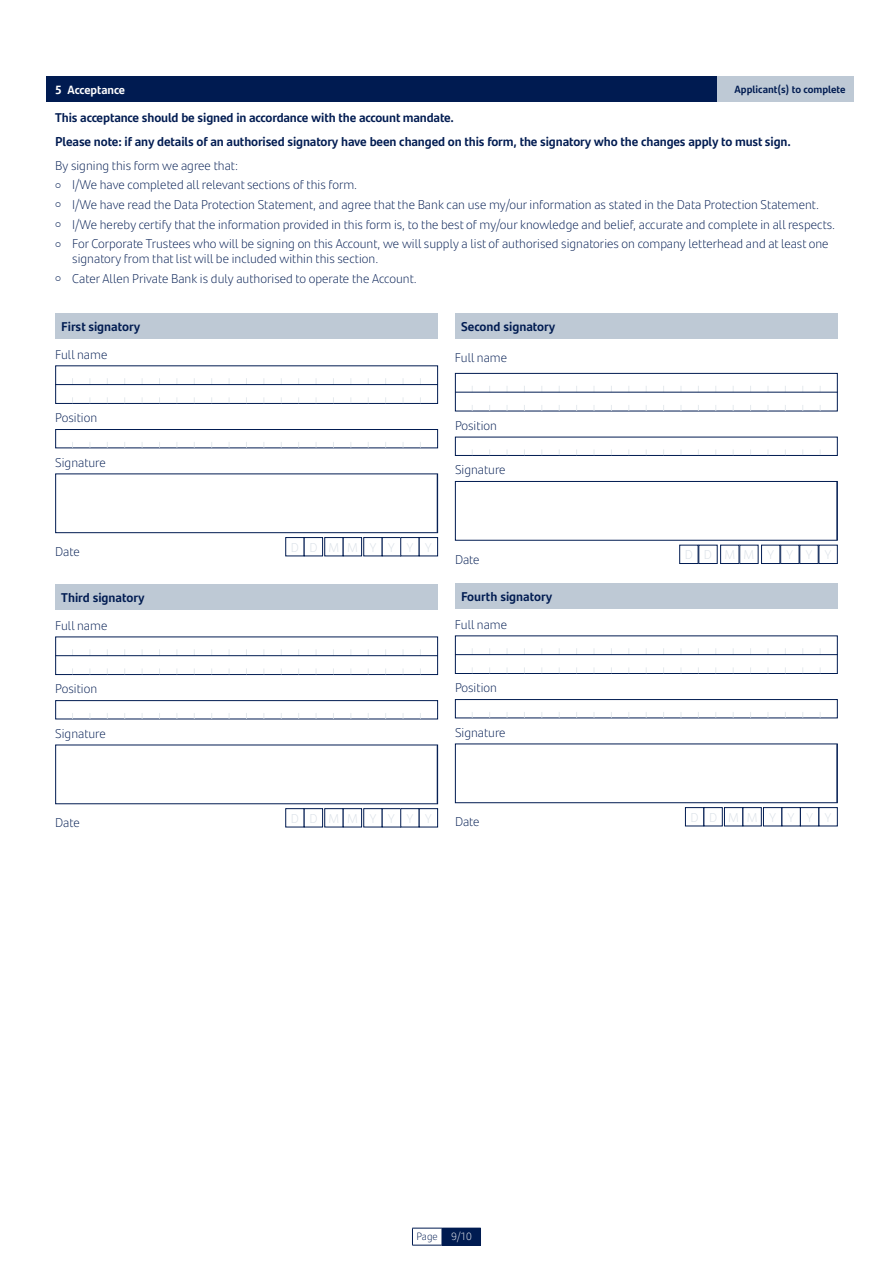
<style>
.page{position:relative;width:893px;height:1263px;background:#fff}
.page>*{position:absolute;margin:0;border:0;box-sizing:border-box;transform-origin:0 0}
.t1{font:300 12.75px/15.3px "Santander Text";color:#001b51}
.t2{font:700 12.75px/23.9px "Santander Text";letter-spacing:-.01em;color:#001b51}
.t3{font:300 12.75px "Santander Text";letter-spacing:.935em;color:#d8dfe6}
.t4{font:300 12.75px "Santander Text";letter-spacing:.995em;color:#d8dfe6}
.t5{font:700 12px "Santander Text";letter-spacing:-.005em;color:#fff}
.t6{font:700 10.5px "Santander Text";color:#001b51}
.t7{font:300 10.5px "Santander Text";color:#001b51}
.t8{font:300 10.5px "Santander Text";color:#fff}
</style>
<div class="page">
<div style="left:442px;top:1228px;width:38px;height:17px;background:#001b51"></div>
<svg style="left:412px;top:1229px;width:1px;height:16px"></svg>
<hr style="left:412px;top:1228px;width:30px;height:1px;background:#001b51">
<hr style="left:412px;top:1245px;width:30px;height:1px;background:#001b51">
<svg style="left:441px;top:1228px;width:1px;height:17px"></svg>
<svg style="left:480px;top:1228px;width:1px;height:17px"></svg>
<hr style="left:442px;top:1245px;width:39px;height:1px;background:#001b51">
<div style="left:47px;top:77px;width:671px;height:25px;background:#001b51"></div>
<div style="left:718px;top:77px;width:136px;height:25px;background:#bec9d5"></div>
<div style="left:55px;top:313px;width:383px;height:26px;background:#bec9d5"></div>
<div style="left:55px;top:365px;width:383px;height:39px;background:#fff;border:1px solid #001b51"></div>
<hr style="left:55px;top:384px;width:383px;height:1px;background:#001b51">
<div style="left:55px;top:429px;width:383px;height:19px;background:#fff;border:1px solid #001b51"></div>
<div style="left:55px;top:473px;width:383px;height:60px;background:#fff;border:1px solid #001b51"></div>
<hr style="left:437px;top:474px;width:1px;height:58px;background:#001b51">
<div style="left:285px;top:537px;width:19px;height:19px;border:1px solid #001b51"></div>
<div style="left:304px;top:537px;width:19px;height:19px;border:1px solid #001b51"></div>
<div style="left:324px;top:537px;width:19px;height:19px;border:1px solid #001b51"></div>
<div style="left:343px;top:537px;width:19px;height:19px;border:1px solid #001b51"></div>
<div style="left:363px;top:537px;width:19px;height:19px;border:1px solid #001b51"></div>
<div style="left:382px;top:537px;width:19px;height:19px;border:1px solid #001b51"></div>
<div style="left:400px;top:537px;width:19px;height:19px;border:1px solid #001b51"></div>
<div style="left:419px;top:537px;width:19px;height:19px;border:1px solid #001b51"></div>
<div style="left:455px;top:313px;width:383px;height:26px;background:#bec9d5"></div>
<div style="left:455px;top:373px;width:383px;height:38px;background:#fff;border:1px solid #001b51"></div>
<hr style="left:455px;top:392px;width:383px;height:1px;background:#001b51">
<div style="left:455px;top:437px;width:383px;height:19px;background:#fff;border:1px solid #001b51"></div>
<div style="left:455px;top:481px;width:383px;height:60px;background:#fff;border:1px solid #001b51"></div>
<hr style="left:837px;top:482px;width:1px;height:58px;background:#001b51">
<div style="left:679px;top:545px;width:19px;height:19px;border:1px solid #001b51"></div>
<div style="left:698px;top:545px;width:20px;height:19px;border:1px solid #001b51"></div>
<div style="left:720px;top:545px;width:19px;height:19px;border:1px solid #001b51"></div>
<div style="left:739px;top:545px;width:19px;height:19px;border:1px solid #001b51"></div>
<div style="left:761px;top:545px;width:19px;height:19px;border:1px solid #001b51"></div>
<div style="left:780px;top:545px;width:19px;height:19px;border:1px solid #001b51"></div>
<div style="left:799px;top:545px;width:20px;height:19px;border:1px solid #001b51"></div>
<div style="left:819px;top:545px;width:19px;height:19px;border:1px solid #001b51"></div>
<div style="left:55px;top:584px;width:383px;height:26px;background:#bec9d5"></div>
<div style="left:55px;top:636px;width:383px;height:39px;background:#fff;border:1px solid #001b51"></div>
<hr style="left:55px;top:655px;width:383px;height:1px;background:#001b51">
<div style="left:55px;top:700px;width:383px;height:19px;background:#fff;border:1px solid #001b51"></div>
<hr style="left:437px;top:745px;width:1px;height:58px;background:#001b51">
<div style="left:285px;top:808px;width:19px;height:19px;border:1px solid #001b51"></div>
<div style="left:304px;top:808px;width:19px;height:19px;border:1px solid #001b51"></div>
<div style="left:324px;top:808px;width:19px;height:19px;border:1px solid #001b51"></div>
<div style="left:343px;top:808px;width:19px;height:19px;border:1px solid #001b51"></div>
<div style="left:363px;top:808px;width:19px;height:19px;border:1px solid #001b51"></div>
<div style="left:382px;top:808px;width:19px;height:19px;border:1px solid #001b51"></div>
<div style="left:400px;top:808px;width:19px;height:19px;border:1px solid #001b51"></div>
<div style="left:419px;top:808px;width:19px;height:19px;border:1px solid #001b51"></div>
<div style="left:455px;top:583px;width:383px;height:26px;background:#bec9d5"></div>
<div style="left:455px;top:635px;width:383px;height:39px;background:#fff;border:1px solid #001b51"></div>
<hr style="left:455px;top:654px;width:383px;height:1px;background:#001b51">
<div style="left:455px;top:699px;width:383px;height:19px;background:#fff;border:1px solid #001b51"></div>
<div style="left:455px;top:743px;width:383px;height:60px;background:#fff;border:1px solid #001b51"></div>
<hr style="left:837px;top:744px;width:1px;height:58px;background:#001b51">
<div style="left:685px;top:807px;width:19px;height:19px;border:1px solid #001b51"></div>
<div style="left:703px;top:807px;width:20px;height:19px;border:1px solid #001b51"></div>
<div style="left:724px;top:807px;width:19px;height:19px;border:1px solid #001b51"></div>
<div style="left:743px;top:807px;width:19px;height:19px;border:1px solid #001b51"></div>
<div style="left:763px;top:807px;width:19px;height:19px;border:1px solid #001b51"></div>
<div style="left:782px;top:807px;width:19px;height:19px;border:1px solid #001b51"></div>
<div style="left:800px;top:807px;width:19px;height:19px;border:1px solid #001b51"></div>
<div style="left:819px;top:807px;width:19px;height:19px;border:1px solid #001b51"></div>
<p class="t5" style="left:55px;top:80px;width:71px">5 Acceptance</p>
<p class="t6" style="left:734px;top:81px;width:113px">Applicant(s) to complete</p>
<p class="t2" style="left:55px;top:105px;width:737px">This acceptance should be signed in accordance with the account mandate.<br>Please note: if any details of an authorised signatory have been changed on this form, the signatory who the changes apply to must sign.</p>
<p class="t1" style="left:55px;top:157px;width:184px">By signing this form we agree that:</p>
<p class="t1" style="left:55px;top:177px;width:303px">○ I/We have completed all relevant sections of this form.</p>
<p class="t1" style="left:55px;top:196px;width:765px">○ I/We have read the Data Protection Statement, and agree that the Bank can use my/our information as stated in the Data Protection Statement.</p>
<p class="t1" style="left:55px;top:216px;width:781px">○ I/We hereby certify that the information provided in this form is, to the best of my/our knowledge and belief, accurate and complete in all respects.</p>
<p class="t1" style="left:72px;top:235px;width:758px;text-indent:-17px">○ For Corporate Trustees who will be signing on this Account, we will supply a list of authorised signatories on company letterhead and at least one signatory from that list will be included within this section.</p>
<p class="t1" style="left:55px;top:270px;width:363px">○ Cater Allen Private Bank is duly authorised to operate the Account.</p>
<p class="t2" style="left:61px;top:313px;width:81px">First signatory</p>
<p class="t1" style="left:55px;top:346px;width:54px">Full name</p>
<p class="t2" style="left:461px;top:313px;width:96px">Second signatory</p>
<p class="t1" style="left:455px;top:349px;width:54px">Full name</p>
<p class="t1" style="left:55px;top:409px;width:43px">Position</p>
<p class="t1" style="left:55px;top:454px;width:52px">Signature</p>
<p class="t1" style="left:455px;top:417px;width:43px">Position</p>
<p class="t1" style="left:455px;top:461px;width:52px">Signature</p>
<p class="t1" style="left:55px;top:544px;width:26px">Date</p>
<p class="t3" style="left:291px;top:537px;width:142px">DDMMYYYY</p>
<p class="t1" style="left:455px;top:551px;width:26px">Date</p>
<p class="t4" style="left:685px;top:545px;width:148px">DDMMYYYY</p>
<p class="t2" style="left:61px;top:584px;width:85px">Third signatory</p>
<p class="t1" style="left:55px;top:617px;width:54px">Full name</p>
<p class="t2" style="left:461px;top:583px;width:93px">Fourth signatory</p>
<p class="t1" style="left:455px;top:616px;width:54px">Full name</p>
<p class="t1" style="left:55px;top:680px;width:43px">Position</p>
<p class="t1" style="left:55px;top:725px;width:52px">Signature</p>
<p class="t1" style="left:455px;top:679px;width:43px">Position</p>
<p class="t1" style="left:455px;top:724px;width:52px">Signature</p>
<p class="t1" style="left:55px;top:815px;width:26px">Date</p>
<p class="t3" style="left:291px;top:809px;width:142px">DDMMYYYY</p>
<p class="t1" style="left:455px;top:814px;width:26px">Date</p>
<p class="t3" style="left:691px;top:808px;width:142px">DDMMYYYY</p>
<p class="t7" style="left:416px;top:1228px;width:23px">Page</p>
<p class="t8" style="left:451px;top:1228px;width:22px">9/10</p>
</div>
